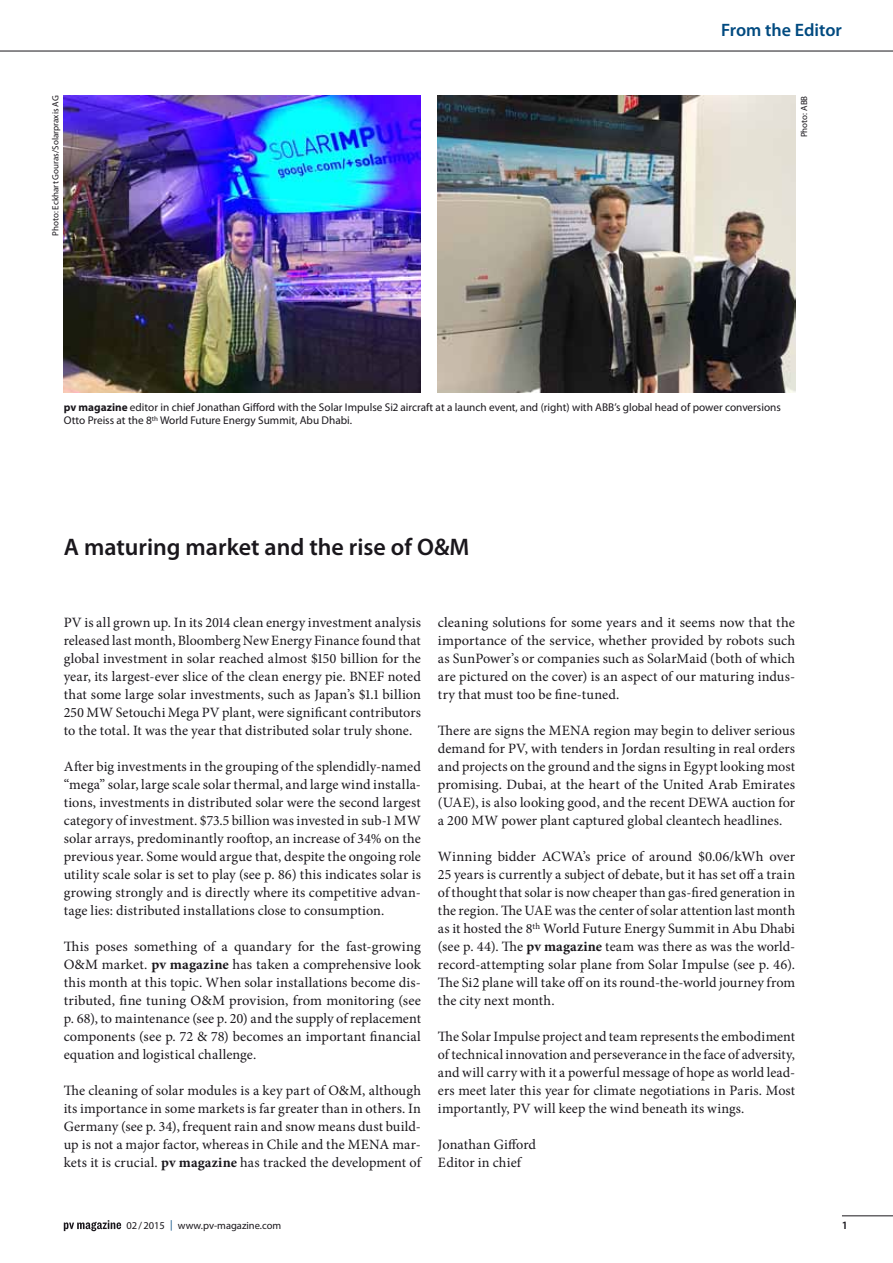
<style>
.page{position:relative;width:893px;height:1263px;background:#fff}
.page>*{position:absolute;margin:0;border:0;box-sizing:border-box;transform-origin:0 0}
.t1{font:600 24px "Myriad Pro";color:#1a171c}
.t2{font:600 18px "Myriad Pro";color:#004a80}
.t3{font:14.25px/18px "Minion Pro";letter-spacing:.01em;color:#1a171c;text-align:justify}
.t4{font:11.25px/13.5px "Myriad Pro";color:#1a171c}
.t5{font:600 11.25px "Myriad Pro";color:#1a171c}
.t6{font:10.5px "Myriad Pro";color:#1a171c}
.t7{font:9px "Myriad Pro";color:#1a171c}
.s1{font-weight:700}
.s2{color:#004a80}
</style>
<div class="page">
<img style="left:64px;top:96px;width:357px;height:297px">
<img style="left:438px;top:96px;width:357px;height:297px">
<hr style="left:842px;top:1215px;width:51px;height:1px;background:#1a171c">
<svg style="left:64px;top:1220px;width:57px;height:11px"></svg>
<hr style="left:0;top:51px;width:893px;height:1px;background:#1a171c">
<p class="t7" style="left:50px;top:236px;width:142px;rotate:-90deg">Photo: Eckhart Gouras/Solarpraxis AG</p>
<p class="t2" style="left:721px;top:18px;width:122px">From the Editor</p>
<p class="t7" style="left:798px;top:137px;width:43px;rotate:-90deg">Photo: ABB</p>
<p class="t4" style="left:64px;top:400px;width:719px"><span class="s1">pv magazine</span> editor in chief Jonathan Gifford with the Solar Impulse Si2 aircraft at a launch event, and (right) with ABB’s global head of power conversions<br>Otto Preiss at the 8<sup>th</sup> World Future Energy Summit, Abu Dhabi.</p>
<h1 class="t1" style="left:64px;top:532px;width:407px">A maturing market and the rise of O&amp;M</h1>
<p class="t3" style="left:64px;top:613px;width:359px">PV is all grown up. In its 2014 clean energy investment analysis released last month, Bloomberg New Energy Finance found that global investment in solar reached almost $150 billion for the year, its largest-ever slice of the clean energy pie. BNEF noted that some large solar investments, such as Japan’s $1.1 billion 250 MW Setouchi Mega PV plant, were significant contributors to the total. It was the year that distributed solar truly shone.</p>
<p class="t3" style="left:64px;top:757px;width:359px">After big investments in the grouping of the splendidly-named “mega” solar, large scale solar thermal, and large wind installa&shy;tions, investments in distributed solar were the second largest category of investment. $73.5 billion was invested in sub-1 MW solar arrays, predominantly rooftop, an increase of 34% on the previous year. Some would argue that, despite the ongoing role utility scale solar is set to play (see p. 86) this indicates solar is growing strongly and is directly where its competitive advan&shy;tage lies: distributed installations close to consumption.</p>
<p class="t3" style="left:64px;top:937px;width:359px">This poses something of a quandary for the fast-growing O&amp;M market. <span class="s1">pv magazine</span> has taken a comprehensive look this month at this topic. When solar installations become dis&shy;tributed, fine tuning O&amp;M provision, from monitoring (see p. 68), to maintenance (see p. 20) and the supply of replacement components (see p. 72 &amp; 78) becomes an important financial equation and logistical challenge.</p>
<p class="t3" style="left:64px;top:1081px;width:359px">The cleaning of solar modules is a key part of O&amp;M, although its importance in some markets is far greater than in others. In Germany (see p. 34), frequent rain and snow means dust build&shy;up is not a major factor, whereas in Chile and the MENA mar&shy;kets it is crucial. <span class="s1">pv magazine</span> has tracked the development of</p>
<p class="t3" style="left:438px;top:613px;width:359px">cleaning solutions for some years and it seems now that the importance of the service, whether provided by robots such as SunPower’s or companies such as SolarMaid (both of which are pictured on the cover) is an aspect of our maturing indus&shy;try that must too be fine-tuned.</p>
<p class="t3" style="left:438px;top:721px;width:359px">There are signs the MENA region may begin to deliver serious demand for PV, with tenders in Jordan resulting in real orders and projects on the ground and the signs in Egypt looking most promising. Dubai, at the heart of the United Arab Emirates (UAE), is also looking good, and the recent DEWA auction for a 200 MW power plant captured global cleantech headlines.</p>
<p class="t3" style="left:438px;top:847px;width:359px">Winning bidder ACWA’s price of around $0.06/kWh over 25 years is currently a subject of debate, but it has set off a train of thought that solar is now cheaper than gas-fired generation in the region. The UAE was the center of solar attention last month as it hosted the 8<sup>th</sup> World Future Energy Summit in Abu Dhabi (see p. 44). The <span class="s1">pv magazine</span> team was there as was the world&shy;record-attempting solar plane from Solar Impulse (see p. 46).<br>The Si2 plane will take off on its round-the-world journey from the city next month.</p>
<p class="t3" style="left:438px;top:1027px;width:359px">The Solar Impulse project and team represents the embodiment of technical innovation and perseverance in the face of adversity, and will carry with it a powerful message of hope as world lead&shy;ers meet later this year for climate negotiations in Paris. Most importantly, PV will keep the wind beneath its wings.</p>
<p class="t3" style="left:438px;top:1135px;width:100px">Jonathan Gifford<br>Editor in chief</p>
<p class="t6" style="left:126px;top:1219px;width:156px">02/2015 <span class="s2">|</span> www.pv-magazine.com</p>
<p class="t5" style="left:842px;top:1218px;width:8px">1</p>
</div>
